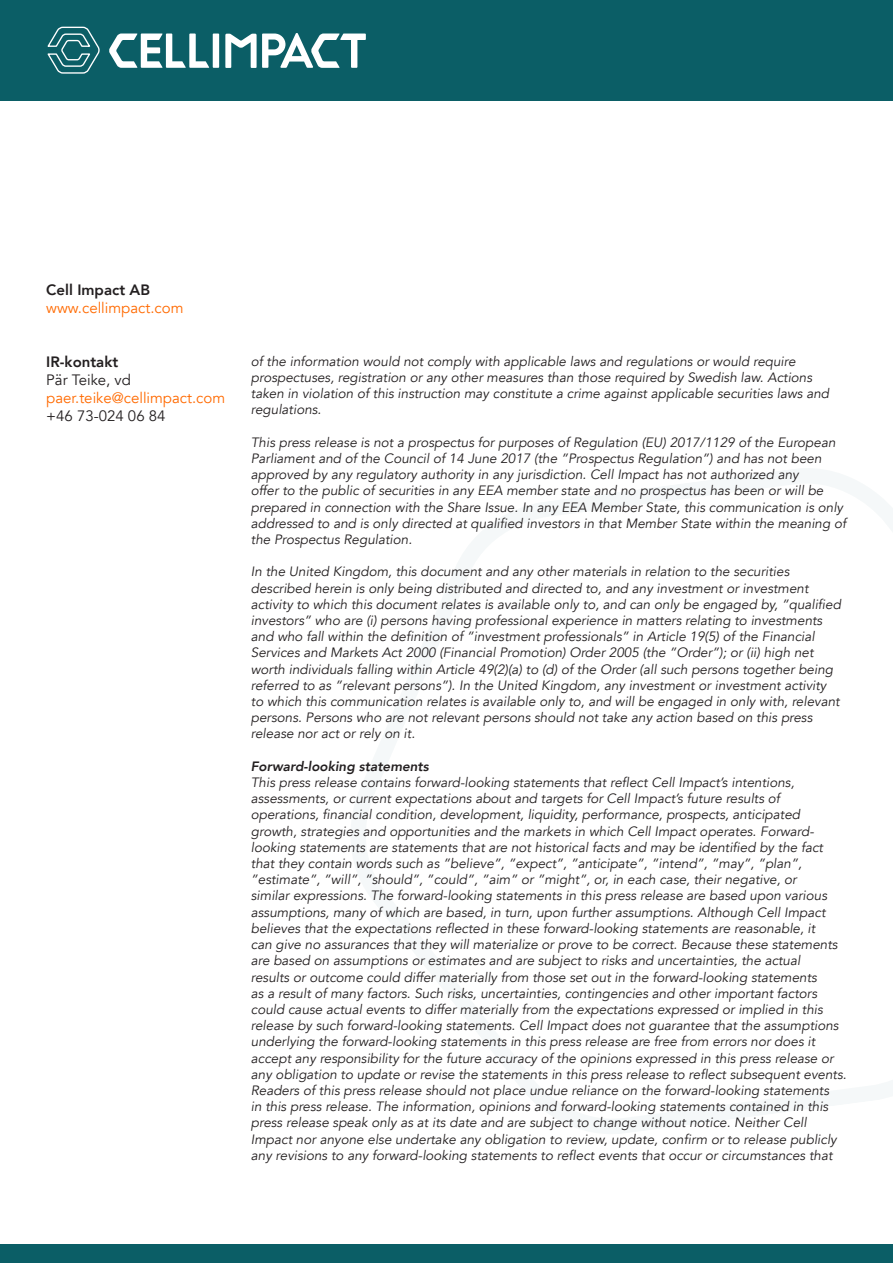
<style>
.page{position:relative;width:893px;height:1263px;background:#fff}
.page>*{position:absolute;margin:0;border:0;box-sizing:border-box;transform-origin:0 0}
.t1{font:15px "Avenir";color:#ff6a00}
.t2{font:15px "Avenir";color:#231f20}
.t3{font:800 15px "Avenir";color:#231f20}
.Disclaimer{font:italic 13.5px/16.2px "Avenir";color:#231f20}
.Disclaimer_H2{font:italic 800 13.5px "Avenir";color:#231f20}
</style>
<div class="page">
<div style="left:0;top:0;width:893px;height:100px;background:#0b5e66"></div>
<div style="left:0;top:1245px;width:893px;height:18px;background:#0b5e66"></div>
<svg style="left:47px;top:26px;width:53px;height:48px"></svg>
<div style="left:213px;top:34px;width:6px;height:34px;background:#fff"></div>
<svg style="left:109px;top:34px;width:100px;height:34px"></svg>
<svg style="left:225px;top:33px;width:141px;height:35px"></svg>
<p class="t3" style="left:46px;top:278px;width:105px">Cell Impact AB</p>
<p class="t1" style="left:46px;top:299px;width:139px">www.cellimpact.com</p>
<p class="t3" style="left:46px;top:350px;width:73px">IR-kontakt</p>
<p class="t2" style="left:46px;top:371px;width:86px">Pär Teike, vd</p>
<p class="t1" style="left:46px;top:389px;width:180px">paer.teike@cellimpact.com</p>
<p class="t2" style="left:46px;top:407px;width:121px">+46 73-024 06 84</p>
<p class="Disclaimer" style="left:251px;top:353px;width:580px">of the information would not comply with applicable laws and regulations or would require prospectuses, registration or any other measures than those required by Swedish law. Actions taken in violation of this instruction may constitute a crime against applicable securities laws and regulations.</p>
<p class="Disclaimer" style="left:251px;top:434px;width:597px">This press release is not a prospectus for purposes of Regulation (EU) 2017/1129 of the European Parliament and of the Council of 14 June 2017 (the ”Prospectus Regulation”) and has not been approved by any regulatory authority in any jurisdiction. Cell Impact has not authorized any<br>offer to the public of securities in any EEA member state and no prospectus has been or will be prepared in connection with the Share Issue. In any EEA Member State, this communication is only addressed to and is only directed at qualified investors in that Member State within the meaning of the Prospectus Regulation.</p>
<p class="Disclaimer" style="left:251px;top:564px;width:592px">In the United Kingdom, this document and any other materials in relation to the securities described herein is only being distributed and directed to, and any investment or investment activity to which this document relates is available only to, and can only be engaged by, ”qualified investors” who are (i) persons having professional experience in matters relating to investments and who fall within the definition of ”investment professionals” in Article 19(5) of the Financial Services and Markets Act 2000 (Financial Promotion) Order 2005 (the ”Order”); or (ii) high net worth individuals falling within Article 49(2)(a) to (d) of the Order (all such persons together being referred to as ”relevant persons”). In the United Kingdom, any investment or investment activity to which this communication relates is available only to, and will be engaged in only with, relevant persons. Persons who are not relevant persons should not take any action based on this press release nor act or rely on it.</p>
<p class="Disclaimer_H2" style="left:251px;top:758px;width:179px">Forward-looking statements</p>
<p class="Disclaimer" style="left:251px;top:774px;width:597px">This press release contains forward-looking statements that reflect Cell Impact’s intentions, assessments, or current expectations about and targets for Cell Impact’s future results of operations, financial condition, development, liquidity, performance, prospects, anticipated growth, strategies and opportunities and the markets in which Cell Impact operates. Forward&shy;looking statements are statements that are not historical facts and may be identified by the fact that they contain words such as ”believe”, ”expect”, ”anticipate”, ”intend”, ”may”, ”plan”, ”estimate”, ”will”, ”should”, ”could”, ”aim” or ”might”, or, in each case, their negative, or<br>similar expressions. The forward-looking statements in this press release are based upon various assumptions, many of which are based, in turn, upon further assumptions. Although Cell Impact believes that the expectations reflected in these forward-looking statements are reasonable, it<br>can give no assurances that they will materialize or prove to be correct. Because these statements are based on assumptions or estimates and are subject to risks and uncertainties, the actual<br>results or outcome could differ materially from those set out in the forward-looking statements<br>as a result of many factors. Such risks, uncertainties, contingencies and other important factors could cause actual events to differ materially from the expectations expressed or implied in this release by such forward-looking statements. Cell Impact does not guarantee that the assumptions underlying the forward-looking statements in this press release are free from errors nor does it accept any responsibility for the future accuracy of the opinions expressed in this press release or any obligation to update or revise the statements in this press release to reflect subsequent events.<br>Readers of this press release should not place undue reliance on the forward-looking statements<br>in this press release. The information, opinions and forward-looking statements contained in this press release speak only as at its date and are subject to change without notice. Neither Cell Impact nor anyone else undertake any obligation to review, update, confirm or to release publicly any revisions to any forward-looking statements to reflect events that occur or circumstances that</p>
</div>
